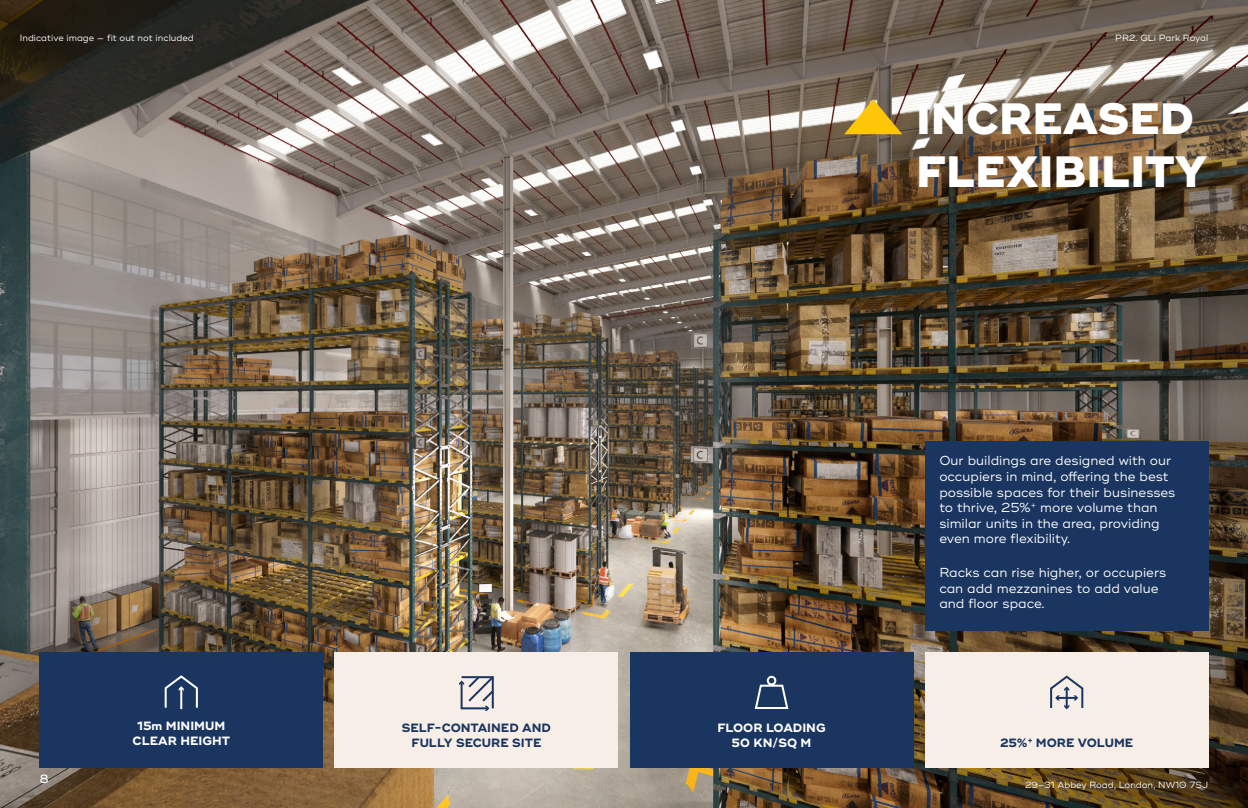
<style>
.page{position:relative;width:1248px;height:808px;background:#fff}
.page>*{position:absolute;margin:0;border:0;box-sizing:border-box;transform-origin:0 0}
.t1{font:800 43.8px/52.5px "Ridley Grotesk";color:#fff}
.t2{font:13px/15.6px "Ridley Grotesk";color:#fff}
.t3{font:700 12px/14.4px "Ridley Grotesk";color:#1a355f;text-align:center}
.t4{font:700 12px/14.4px "Ridley Grotesk";color:#fff;text-align:center}
.t5{font:500 12px "Ridley Grotesk";color:#fff}
.t6{font:9px "Ridley Grotesk";color:#fff}
</style>
<div class="page">
<img style="left:0;top:0;width:1247px;height:808px">
<div style="left:630px;top:652px;width:283px;height:116px;background:#1a355f"></div>
<svg style="left:844px;top:99px;width:58px;height:35px"></svg>
<div style="left:40px;top:653px;width:283px;height:115px;background:#1a355f"></div>
<svg style="left:164px;top:675px;width:34px;height:35px"></svg>
<div style="left:925px;top:441px;width:283px;height:190px;background:#1a355f"></div>
<svg style="left:754px;top:675px;width:35px;height:34px"></svg>
<div style="left:335px;top:653px;width:283px;height:115px;background:#f7eee7"></div>
<div style="left:925px;top:653px;width:283px;height:115px;background:#f7eee7"></div>
<svg style="left:459px;top:676px;width:35px;height:35px"></svg>
<svg style="left:1050px;top:675px;width:34px;height:35px"></svg>
<p class="t6" style="left:20px;top:33px;width:175px">Indicative image — fit out not included</p>
<p class="t5" style="left:40px;top:771px;width:10px">8</p>
<p class="t4" style="left:133px;top:719px;width:99px">15m MINIMUM<br>CLEAR HEIGHT</p>
<p class="t3" style="left:401px;top:721px;width:151px">SELF-CONTAINED AND<br>FULLY SECURE SITE</p>
<p class="t6" style="left:1115px;top:33px;width:94px">PR2. GLi Park Royal</p>
<h1 class="t1" style="left:915px;top:94px;width:293px">INCREASED<br>FLEXIBILITY</h1>
<p class="t4" style="left:717px;top:721px;width:110px">FLOOR LOADING<br>50 KN/SQ M</p>
<p class="t2" style="left:939px;top:453px;width:237px">Our buildings are designed with our occupiers in mind, offering the best possible spaces for their businesses to thrive, 25%<sup>+</sup> more volume than similar units in the area, providing even more flexibility.</p>
<p class="t2" style="left:939px;top:565px;width:228px">Racks can rise higher, or occupiers can add mezzanines to add value and floor space.</p>
<p class="t3" style="left:1000px;top:735px;width:135px">25%<sup>+</sup> MORE VOLUME</p>
<p class="t6" style="left:1025px;top:779px;width:184px">29–31 Abbey Road, London, NW10 7SJ</p>
</div>
